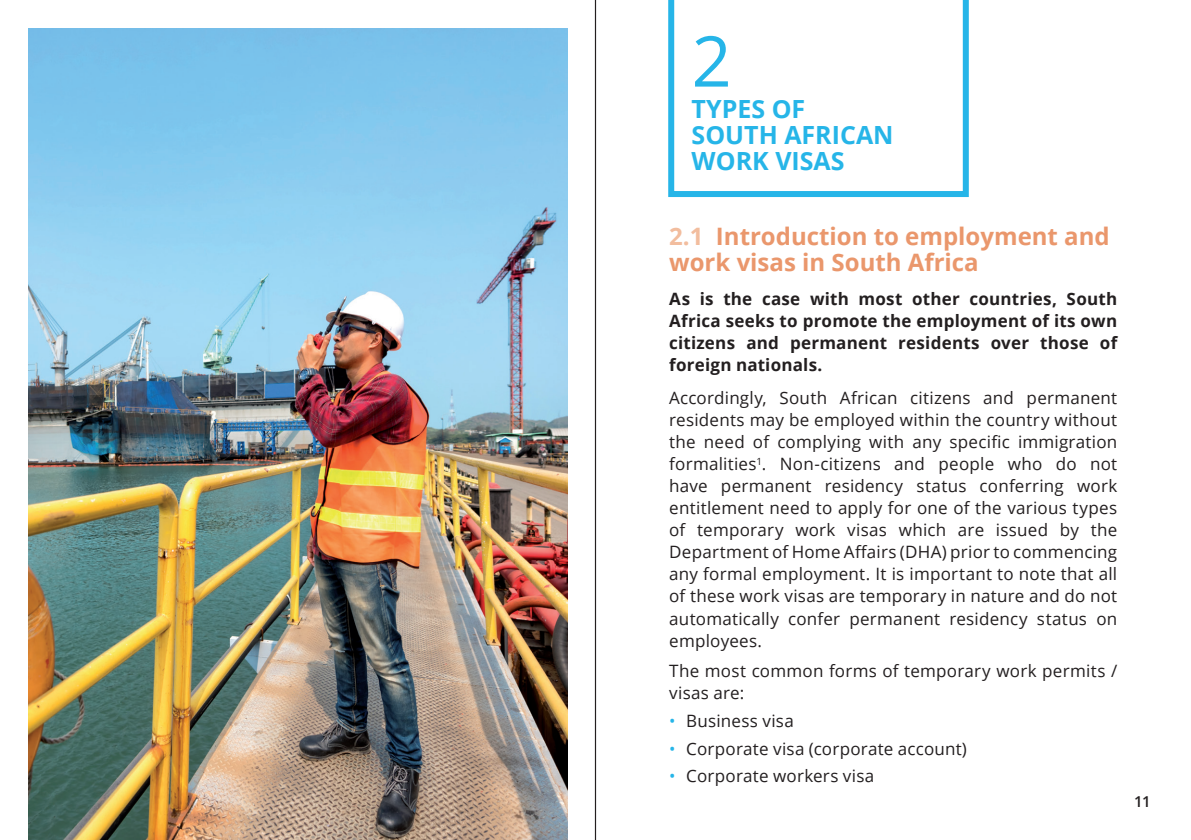
<style>
.page{position:relative;width:1191px;height:840px;background:#fff}
.page>*{position:absolute;margin:0;border:0;box-sizing:border-box;transform-origin:0 0}
.t1{font:70px "Open Sans";color:#26b5e8}
.Heading_2{font:700 25px/26px "Open Sans";color:#26b5e8}
.Sub_Heading_1{font:700 24px/26px "Open Sans";color:#ea976c}
.Body_Copy{font:17px/22px "Open Sans";letter-spacing:.015em;color:#231f20;text-align:justify}
._1st_Paragraph{font:700 17px/22px "Open Sans";letter-spacing:.015em;color:#231f20;text-align:justify}
.Bullet_1st_Level{font:17px "Open Sans";letter-spacing:.015em;color:#231f20}
.t2{font:600 15px "Open Sans";color:#231f20}
.s1{color:#f2bd9e}
.s2{color:#26b5e8}
</style>
<div class="page">
<hr style="left:595px;top:0;width:1px;height:839px;background:#231f20">
<img style="left:28px;top:28px;width:539px;height:811px">
<svg style="left:668px;top:0;width:300px;height:197px"></svg>
<p class="t1" style="left:691px;top:13px;width:42px">2</p>
<p class="Heading_2" style="left:691px;top:95px;width:203px">TYPES OF<br>SOUTH AFRICAN<br>WORK VISAS</p>
<p class="Sub_Heading_1" style="left:669px;top:223px;width:442px"><span class="s1">2.1</span> Introduction to employment and work visas in South Africa</p>
<p class="_1st_Paragraph" style="left:669px;top:287px;width:449px">As is the case with most other countries, South Africa seeks to promote the employment of its own citizens and permanent residents over those of foreign nationals.</p>
<p class="Body_Copy" style="left:669px;top:386px;width:449px">Accordingly, South African citizens and permanent residents may be employed within the country without the need of complying with any specific immigration formalities<sup>1</sup>. Non-citizens and people who do not have permanent residency status conferring work entitlement need to apply for one of the various types of temporary work visas which are issued by the Department of Home Affairs (DHA) prior to commencing any formal employment. It is important to note that all of these work visas are temporary in nature and do not automatically confer permanent residency status on employees.</p>
<p class="Body_Copy" style="left:669px;top:659px;width:449px">The most common forms of temporary work permits / visas are:</p>
<p class="Bullet_1st_Level" style="left:669px;top:708px;width:126px"><span class="s2">•</span> Business visa</p>
<p class="Bullet_1st_Level" style="left:669px;top:736px;width:299px"><span class="s2">•</span> Corporate visa (corporate account)</p>
<p class="Bullet_1st_Level" style="left:669px;top:764px;width:207px"><span class="s2">•</span> Corporate workers visa</p>
<p class="t2" style="left:1134px;top:790px;width:18px">11</p>
</div>
